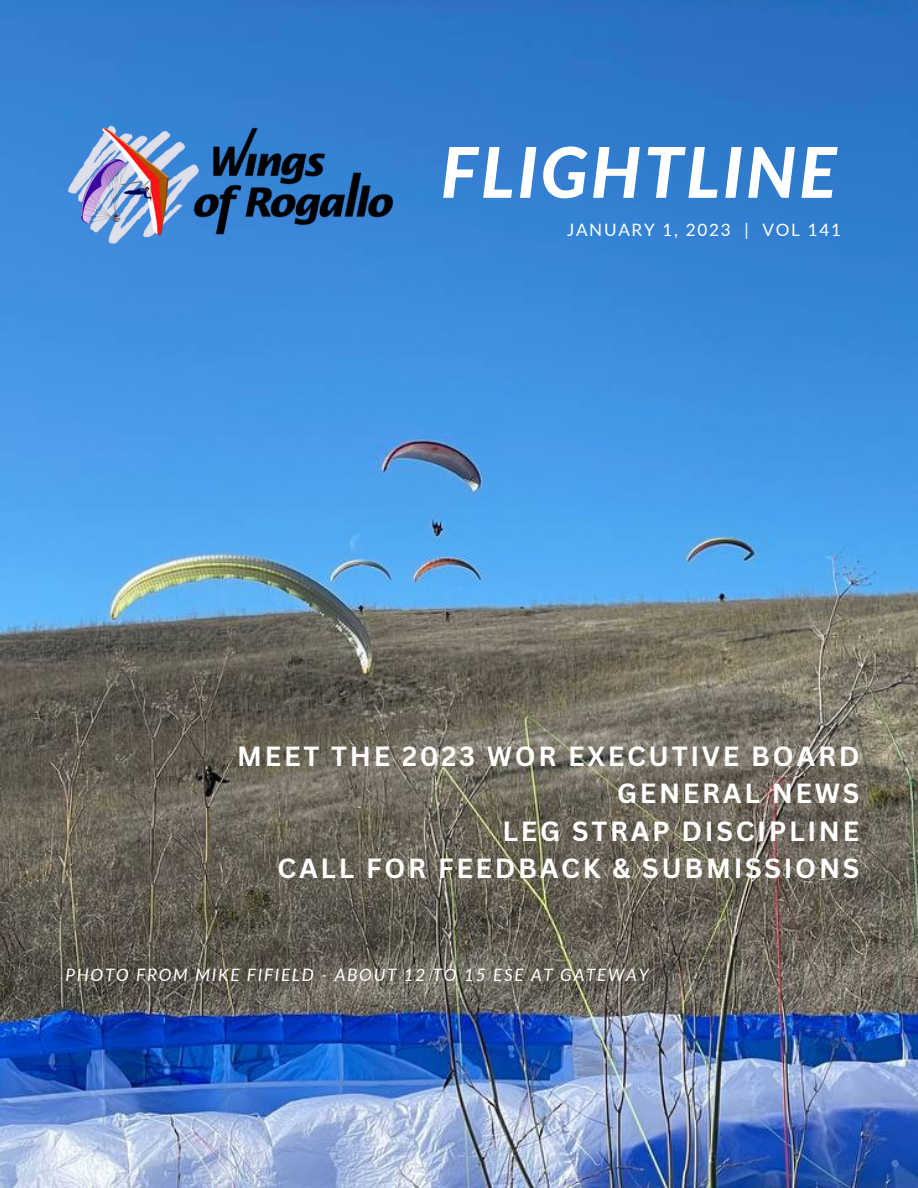
<style>
.page{position:relative;width:918px;height:1188px;background:#fff}
.page>*{position:absolute;margin:0;border:0;box-sizing:border-box;transform-origin:0 0}
.t1{font:italic 800 70.05px "Lato";letter-spacing:.04em;color:#fff}
.t2{font:700 27px/37.2px "Canva Sans";letter-spacing:.1em;color:#fff;text-align:right}
.t3{font:italic 17.1px "Lato";letter-spacing:.1em;color:#fff}
.t4{font:17.1px "Lato";letter-spacing:.1em;color:#fff}
</style>
<div class="page">
<img style="left:0;top:0;width:918px;height:1188px">
<img style="left:65px;top:117px;width:328px;height:136px">
<h1 class="t1" style="left:441px;top:129px;width:397px">FLIGHTLINE</h1>
<p class="t4" style="left:567px;top:219px;width:275px">JANUARY 1, 2023 | VOL 141</p>
<p class="t2" style="left:237px;top:737px;width:624px">MEET THE 2023 WOR EXECUTIVE BOARD<br>GENERAL NEWS<br>LEG STRAP DISCIPLINE<br>CALL FOR FEEDBACK &amp; SUBMISSIONS</p>
<p class="t3" style="left:65px;top:964px;width:585px">PHOTO FROM MIKE FIFIELD - ABOUT 12 TO 15 ESE AT GATEWAY</p>
</div>
